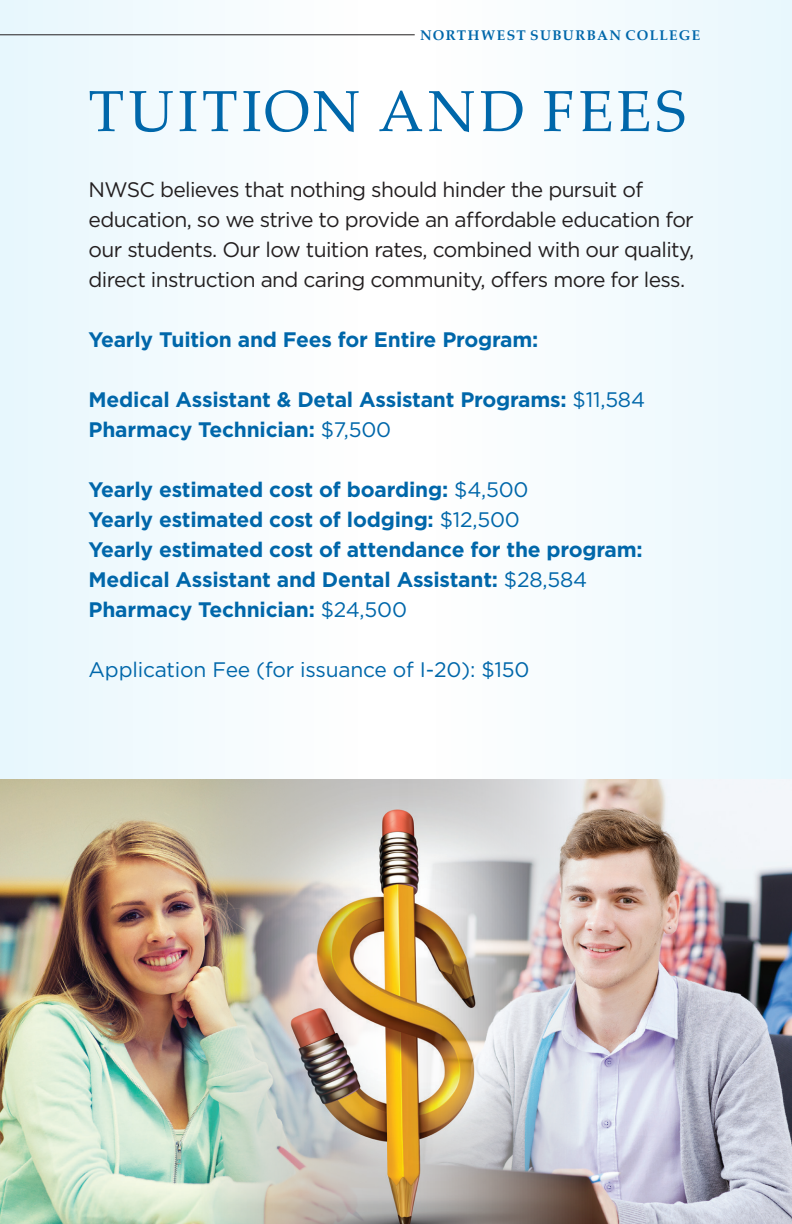
<style>
.page{position:relative;width:792px;height:1224px;background:#fff}
.page>*{position:absolute;margin:0;border:0;box-sizing:border-box;transform-origin:0 0}
.t1{font:58px "Palatino Linotype";letter-spacing:.07em;color:#0067aa}
.t2{font:700 21px/30px "Gotham";letter-spacing:-.01em;color:#0067aa}
.t3{font:21px/30px "Gotham";letter-spacing:-.03em;color:#231f20}
.t4{font:21px "Gotham";letter-spacing:-.01em;color:#0067aa}
.t5{font:700 14px "Palatino Linotype";letter-spacing:.09em;color:#0067aa}
.s1{font-weight:400}
</style>
<div class="page">
<div style="left:408px;top:0;width:384px;height:1224px;background:#f4fbfe"></div>
<div style="left:0;top:0;width:384px;height:1224px;background:#f3fbfe"></div>
<img style="left:0;top:780px;width:792px;height:444px">
<hr style="left:0;top:34px;width:415px;height:1px;background:#231f20">
<img style="left:196px;top:780px;width:395px;height:444px">
<p class="t5" style="left:420px;top:25px;width:282px">NORTHWEST SUBURBAN COLLEGE</p>
<h1 class="t1" style="left:89px;top:70px;width:599px">TUITION AND FEES</h1>
<p class="t3" style="left:89px;top:174px;width:607px">NWSC believes that nothing should hinder the pursuit of education, so we strive to provide an affordable education for our students. Our low tuition rates, combined with our quality, direct instruction and caring community, offers more for less.</p>
<p class="t2" style="left:89px;top:324px;width:451px">Yearly Tuition and Fees for Entire Program:</p>
<p class="t2" style="left:89px;top:384px;width:558px">Medical Assistant &amp; Detal Assistant Programs: <span class="s1">$11,584<br></span>Pharmacy Technician: <span class="s1">$7,500</span></p>
<p class="t2" style="left:89px;top:474px;width:556px">Yearly estimated cost of boarding: <span class="s1">$4,500<br></span>Yearly estimated cost of lodging: <span class="s1">$12,500<br></span>Yearly estimated cost of attendance for the program:<br>Medical Assistant and Dental Assistant: <span class="s1">$28,584<br></span>Pharmacy Technician: <span class="s1">$24,500</span></p>
<p class="t4" style="left:89px;top:656px;width:442px">Application Fee (for issuance of I-20): $150</p>
</div>
